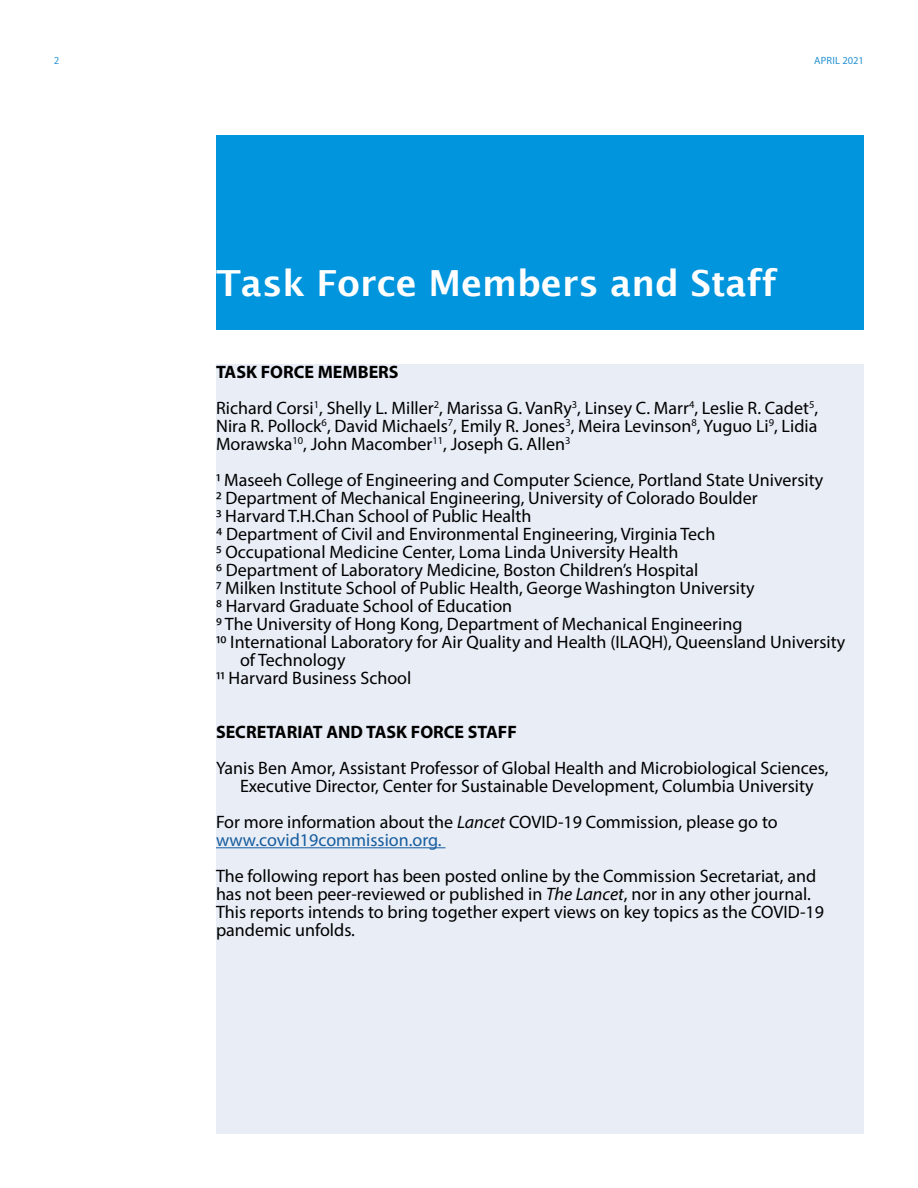
<style>
.page{position:relative;width:918px;height:1188px;background:#fff}
.page>*{position:absolute;margin:0;border:0;box-sizing:border-box;transform-origin:0 0}
.Title_Header{font:600 36px "Lucida Sans";color:#fff}
.Body_Text{font:18px/18px "Myriad Pro";color:#000}
.Body_Text-2{font:700 18px "Myriad Pro";color:#000}
.Body_Text-3{font:18px "Myriad Pro";color:#175d9e}
.t1{font:10.5px "Myriad Pro";letter-spacing:.02em;color:#2492d1}
.t2{font:10.5px "Fira Sans";color:#2492d1}
.s1{font-style:italic}
</style>
<div class="page">
<div style="left:216px;top:135px;width:648px;height:195px;background:#0195dd"></div>
<div style="left:216px;top:364px;width:648px;height:770px;background:#e8edf6"></div>
<hr style="left:216px;top:847px;width:229px;height:1px;background:#175d9e">
<p class="t2" style="left:54px;top:52px;width:7px">2</p>
<p class="t1" style="left:814px;top:54px;width:51px">APRIL 2021</p>
<p class="Title_Header" style="left:216px;top:263px;width:562px">Task Force Members and Staff</p>
<p class="Body_Text-2" style="left:216px;top:360px;width:184px">TASK FORCE MEMBERS</p>
<p class="Body_Text" style="left:216px;top:399px;width:604px;text-align:justify">Richard Corsi<sup>1</sup>, Shelly L. Miller<sup>2</sup>, Marissa G. VanRy<sup>3</sup>, Linsey C. Marr<sup>4</sup>, Leslie R. Cadet<sup>5</sup>, Nira R. Pollock<sup>6</sup>, David Michaels<sup>7</sup>, Emily R. Jones<sup>3</sup>, Meira Levinson<sup>8</sup>, Yuguo Li<sup>9</sup>, Lidia Morawska<sup>10</sup>, John Macomber<sup>11</sup>, Joseph G. Allen<sup>3</sup></p>
<p class="Body_Text" style="left:216px;top:471px;width:609px">1 Maseeh College of Engineering and Computer Science, Portland State University</p>
<p class="Body_Text" style="left:216px;top:489px;width:543px">2 Department of Mechanical Engineering, University of Colorado Boulder</p>
<p class="Body_Text" style="left:216px;top:507px;width:317px">3 Harvard T.H.Chan School of Public Health</p>
<p class="Body_Text" style="left:216px;top:525px;width:501px">4 Department of Civil and Environmental Engineering, Virginia Tech</p>
<p class="Body_Text" style="left:216px;top:543px;width:464px">5 Occupational Medicine Center, Loma Linda University Health</p>
<p class="Body_Text" style="left:216px;top:561px;width:484px">6 Department of Laboratory Medicine, Boston Children’s Hospital</p>
<p class="Body_Text" style="left:216px;top:579px;width:540px">7 Milken Institute School of Public Health, George Washington University</p>
<p class="Body_Text" style="left:216px;top:597px;width:298px">8 Harvard Graduate School of Education</p>
<p class="Body_Text" style="left:216px;top:615px;width:528px">9 The University of Hong Kong, Department of Mechanical Engineering</p>
<p class="Body_Text" style="left:240px;top:633px;width:607px;text-indent:-24px">10 International Laboratory for Air Quality and Health (ILAQH), Queensland University of Technology</p>
<p class="Body_Text" style="left:216px;top:669px;width:197px">11 Harvard Business School</p>
<p class="Body_Text-2" style="left:216px;top:720px;width:302px">SECRETARIAT AND TASK FORCE STAFF</p>
<p class="Body_Text" style="left:216px;top:759px;width:614px;text-align:center">Yanis Ben Amor, Assistant Professor of Global Health and Microbiological Sciences,<br>Executive Director, Center for Sustainable Development, Columbia University</p>
<p class="Body_Text" style="left:216px;top:813px;width:563px">For more information about the <span class="s1">Lancet</span> COVID-19 Commission, please go to</p>
<p class="Body_Text-3" style="left:216px;top:829px;width:227px">www.covid19commission.org.</p>
<p class="Body_Text" style="left:216px;top:867px;width:610px">The following report has been posted online by the Commission Secretariat, and has not been peer-reviewed or published in <span class="s1">The Lancet</span>, nor in any other journal.<br>This reports intends to bring together expert views on key topics as the COVID-19 pandemic unfolds.</p>
</div>
